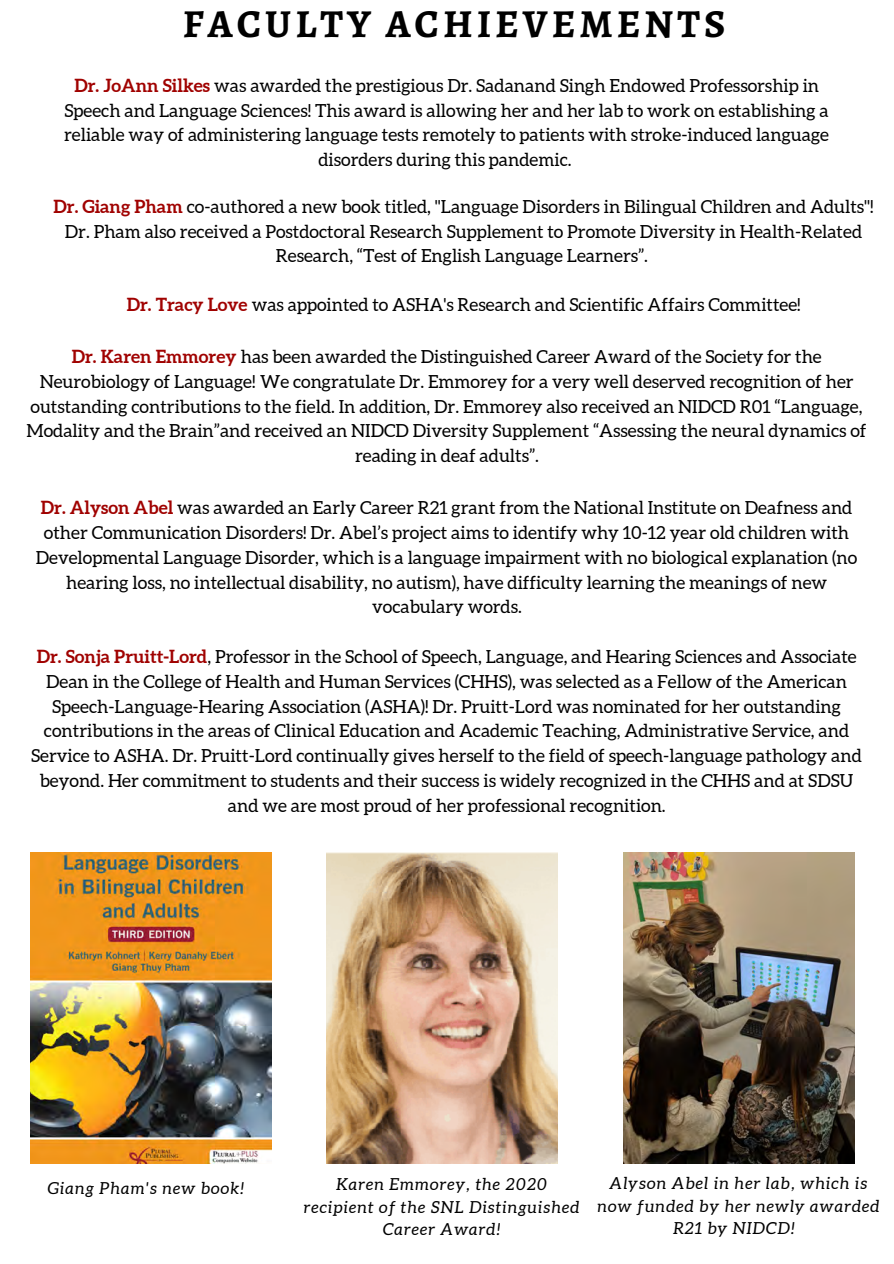
<style>
.page{position:relative;width:894px;height:1264px;background:#fff}
.page>*{position:absolute;margin:0;border:0;box-sizing:border-box;transform-origin:0 0}
.t1{font:700 39.75px "Alegreya SC";letter-spacing:.1em;color:#000}
.t2{font:18px/24.8px "Aleo";color:#000;text-align:center}
.t3{font:italic 16.5px/22.5px "Aleo";letter-spacing:.07em;color:#000;text-align:center}
.s1{font-weight:700;color:#a00200}
</style>
<div class="page">
<img style="left:31px;top:852px;width:241px;height:311px">
<img style="left:326px;top:852px;width:231px;height:311px">
<img style="left:623px;top:852px;width:231px;height:311px">
<p class="t1" style="left:183px;top:-3px;width:544px">FACULTY ACHIEVEMENTS</p>
<p class="t2" style="left:64px;top:73px;width:766px"><span class="s1">Dr. JoAnn Silkes</span> was awarded the prestigious Dr. Sadanand Singh Endowed Professorship in Speech and Language Sciences! This award is allowing her and her lab to work on establishing a reliable way of administering language tests remotely to patients with stroke-induced language disorders during this pandemic.</p>
<p class="t2" style="left:54px;top:194px;width:821px"><span class="s1">Dr. Giang Pham</span> co-authored a new book titled, "Language Disorders in Bilingual Children and Adults"!<br>Dr. Pham also received a Postdoctoral Research Supplement to Promote Diversity in Health-Related<br>Research, “Test of English Language Learners”.</p>
<p class="t2" style="left:127px;top:292px;width:675px"><span class="s1">Dr. Tracy Love</span> was appointed to ASHA's Research and Scientific Affairs Committee!</p>
<p class="t2" style="left:26px;top:344px;width:841px"><span class="s1">Dr. Karen Emmorey</span> has been awarded the Distinguished Career Award of the Society for the Neurobiology of Language! We congratulate Dr. Emmorey for a very well deserved recognition of her outstanding contributions to the field. In addition, Dr. Emmorey also received an NIDCD R01 “Language, Modality and the Brain”and received an NIDCD Diversity Supplement “Assessing the neural dynamics of reading in deaf adults”.</p>
<p class="t2" style="left:36px;top:495px;width:822px"><span class="s1">Dr. Alyson Abel</span> was awarded an Early Career R21 grant from the National Institute on Deafness and other Communication Disorders! Dr. Abel’s project aims to identify why 10-12 year old children with Developmental Language Disorder, which is a language impairment with no biological explanation (no hearing loss, no intellectual disability, no autism), have difficulty learning the meanings of new vocabulary words.</p>
<p class="t2" style="left:31px;top:644px;width:831px"><span class="s1">Dr. Sonja Pruitt-Lord</span>, Professor in the School of Speech, Language, and Hearing Sciences and Associate Dean in the College of Health and Human Services (CHHS), was selected as a Fellow of the American Speech-Language-Hearing Association (ASHA)! Dr. Pruitt-Lord was nominated for her outstanding contributions in the areas of Clinical Education and Academic Teaching, Administrative Service, and Service to ASHA. Dr. Pruitt-Lord continually gives herself to the field of speech-language pathology and beyond. Her commitment to students and their success is widely recognized in the CHHS and at SDSU and we are most proud of her professional recognition.</p>
<p class="t3" style="left:48px;top:1176px;width:197px">Giang Pham's new book!</p>
<p class="t3" style="left:303px;top:1173px;width:277px">Karen Emmorey, the 2020 recipient of the SNL Distinguished<br>Career Award!</p>
<p class="t3" style="left:597px;top:1172px;width:284px">Alyson Abel in her lab, which is now funded by her newly awarded<br>R21 by NIDCD!</p>
</div>
